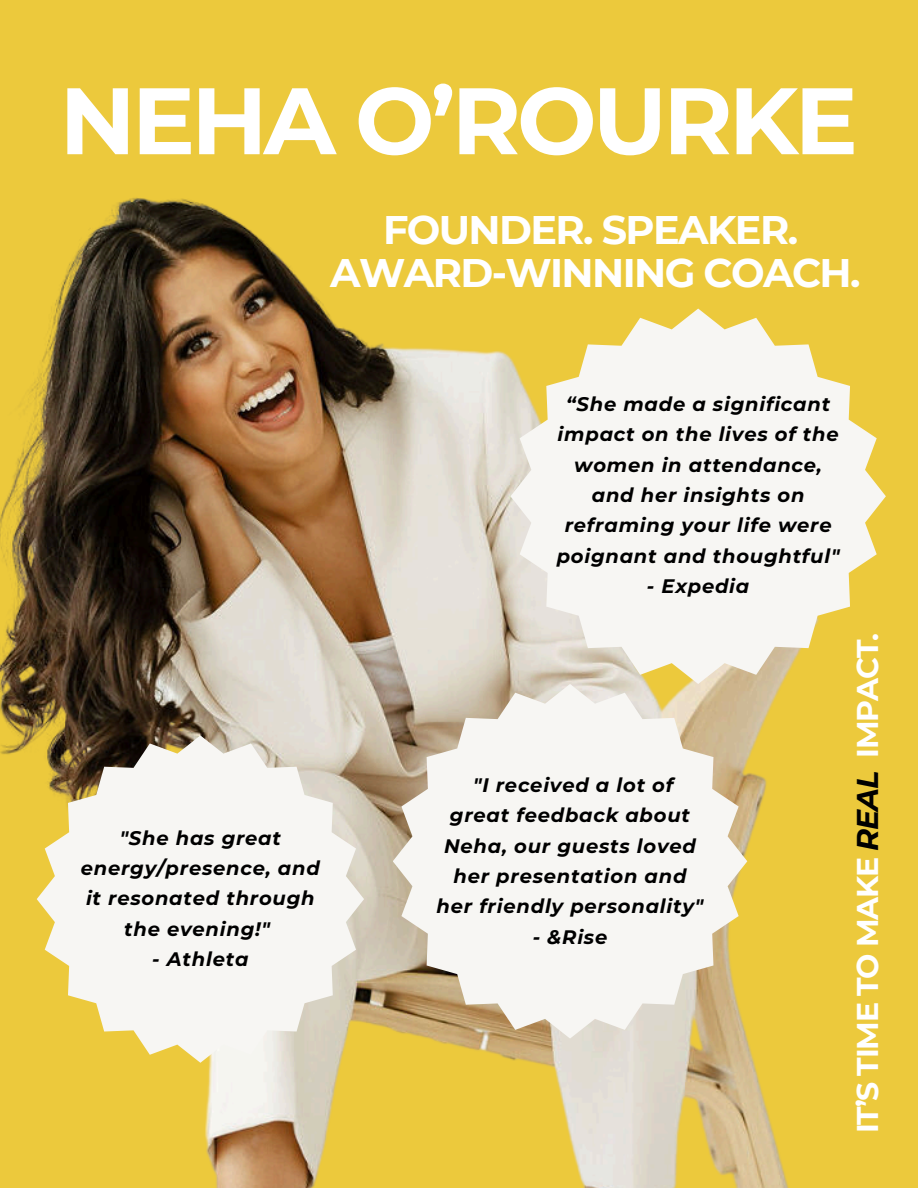
<style>
.page{position:relative;width:918px;height:1188px;background:#fff}
.page>*{position:absolute;margin:0;border:0;box-sizing:border-box;transform-origin:0 0}
.t1{font:700 94.2px "Montserrat";letter-spacing:-.04em;color:#fff}
.t2{font:700 39.75px/42.8px "Montserrat";letter-spacing:-.04em;color:#fff;text-align:center}
.t3{font:700 30px "Montserrat";letter-spacing:-.04em;color:#fff}
.t4{font:italic 700 19.5px/30.3px "Montserrat";letter-spacing:.04em;color:#000;text-align:center}
.s1{font-style:italic;color:#000}
</style>
<div class="page">
<img style="left:0;top:0;width:918px;height:1188px">
<svg style="left:510px;top:309px;width:376px;height:375px;fill:#f7f6f3"></svg>
<svg style="left:393px;top:684px;width:354px;height:355px;fill:#f7f6f3"></svg>
<svg style="left:37px;top:735px;width:327px;height:328px;fill:#f7f6f3"></svg>
<h1 class="t1" style="left:60px;top:63px;width:800px">NEHA O’ROURKE</h1>
<h3 class="t2" style="left:330px;top:209px;width:532px">FOUNDER. SPEAKER.<br>AWARD-WINNING COACH.</h3>
<p class="t4" style="left:81px;top:822px;width:241px">"She has great energy/presence, and it resonated through the evening!"</p>
<p class="t4" style="left:152px;top:944px;width:98px">- Athleta</p>
<p class="t4" style="left:557px;top:389px;width:284px">“She made a significant impact on the lives of the women in attendance, and her insights on reframing your life were poignant and thoughtful"</p>
<p class="t4" style="left:647px;top:571px;width:104px">- Expedia</p>
<p class="t4" style="left:437px;top:770px;width:268px">"I received a lot of<br>great feedback about<br>Neha, our guests loved her presentation and her friendly personality"</p>
<p class="t4" style="left:533px;top:922px;width:76px">- &amp;Rise</p>
<h2 class="t3" style="left:849px;top:1133px;width:502px;rotate:-90deg">IT’S TIME TO MAKE <span class="s1">REAL</span> IMPACT.</h2>
</div>
